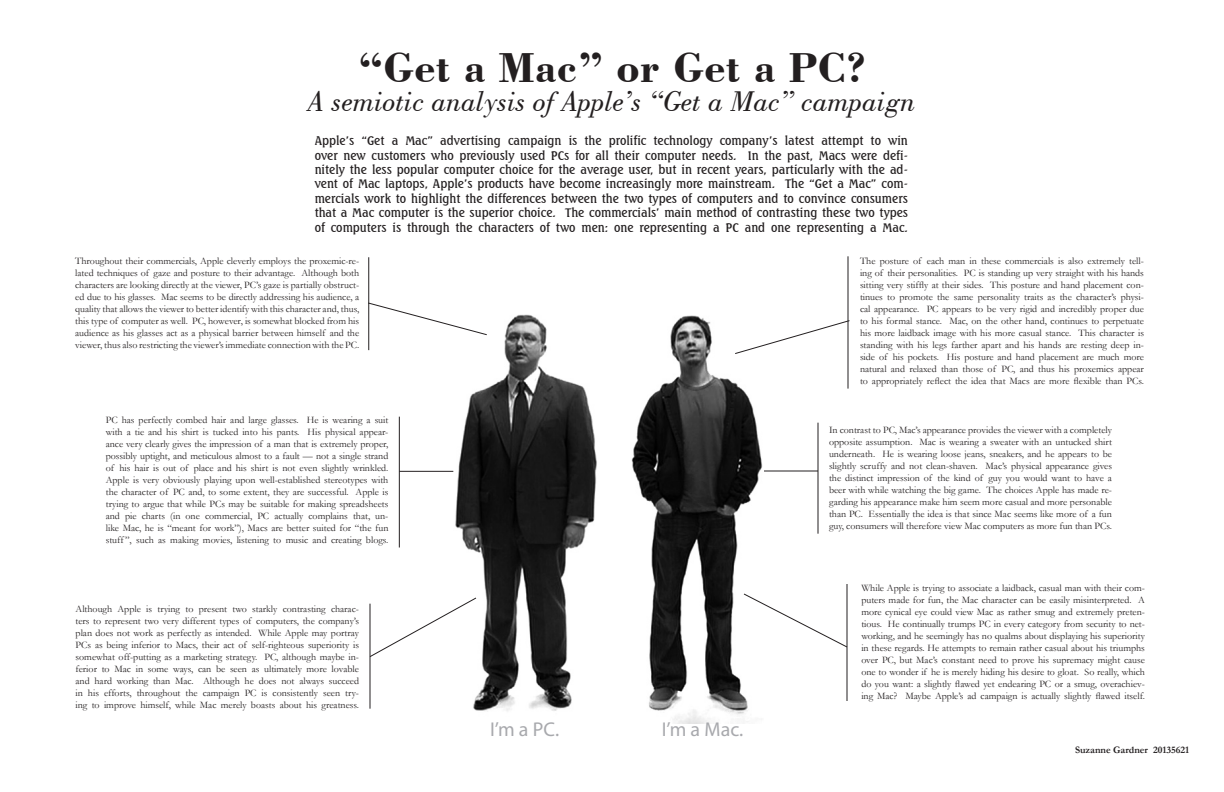
<style>
.page{position:relative;width:1224px;height:792px;background:#fff}
.page>*{position:absolute;margin:0;border:0;box-sizing:border-box;transform-origin:0 0}
.t1{font:700 44px "Bodoni BT";color:#231f20}
.t2{font:italic 30px "Bodoni BT";color:#231f20}
.t3{font:20px "Myriad Pro";color:#a8a9ad}
.t4{font:500 12px/14.4px "Seagull BT";color:#231f20;text-align:justify}
.t5{font:10px/12px "Garamond";color:#231f20;text-align:justify}
.t6{font:700 10px "Garamond";color:#231f20}
</style>
<div class="page">
<img style="left:453px;top:314px;width:144px;height:397px">
<img style="left:631px;top:315px;width:132px;height:408px">
<hr style="left:368px;top:257px;width:1px;height:93px;background:#231f20">
<hr style="left:399px;top:417px;width:1px;height:131px;background:#231f20">
<hr style="left:399px;top:471px;width:54px;height:1px;background:#231f20">
<hr style="left:818px;top:423px;width:1px;height:111px;background:#231f20">
<hr style="left:764px;top:470px;width:54px;height:2px;background:#231f20">
<hr style="left:370px;top:604px;width:1px;height:105px;background:#231f20">
<svg style="left:369px;top:597px;width:108px;height:61px"></svg>
<svg style="left:368px;top:302px;width:120px;height:34px"></svg>
<svg style="left:734px;top:319px;width:116px;height:36px"></svg>
<hr style="left:848px;top:256px;width:1px;height:133px;background:#231f20">
<svg style="left:743px;top:593px;width:103px;height:55px"></svg>
<hr style="left:846px;top:584px;width:2px;height:117px;background:#231f20">
<p class="t1" style="left:358px;top:41px;width:509px">“Get a Mac” or Get a PC?</p>
<p class="t2" style="left:308px;top:83px;width:609px">A semiotic analysis of Apple’s “Get a Mac” campaign</p>
<p class="t4" style="left:315px;top:133px;width:595px">Apple’s “Get a Mac” advertising campaign is the prolific technology company’s latest attempt to win over new customers who previously used PCs for all their computer needs. In the past, Macs were defi&shy;nitely the less popular computer choice for the average user, but in recent years, particularly with the ad&shy;vent of Mac laptops, Apple’s products have become increasingly more mainstream. The “Get a Mac” com&shy;mercials work to highlight the differences between the two types of computers and to convince consumers that a Mac computer is the superior choice. The commercials’ main method of contrasting these two types of computers is through the characters of two men: one representing a PC and one representing a Mac.</p>
<p class="t5" style="left:75px;top:254px;width:286px">Throughout their commercials, Apple cleverly employs the proxemic-re&shy;lated techniques of gaze and posture to their advantage. Although both characters are looking directly at the viewer, PC’s gaze is partially obstruct&shy;ed due to his glasses. Mac seems to be directly addressing his audience, a quality that allows the viewer to better identify with this character and, thus, this type of computer as well. PC, however, is somewhat blocked from his audience as his glasses act as a physical barrier between himself and the viewer, thus also restricting the viewer’s immediate connection with the PC.</p>
<p class="t5" style="left:860px;top:255px;width:286px">The posture of each man in these commercials is also extremely tell&shy;ing of their personalities. PC is standing up very straight with his hands sitting very stiffly at their sides. This posture and hand placement con&shy;tinues to promote the same personality traits as the character’s physi&shy;cal appearance. PC appears to be very rigid and incredibly proper due to his formal stance. Mac, on the other hand, continues to perpetuate his more laidback image with his more casual stance. This character is standing with his legs farther apart and his hands are resting deep in&shy;side of his pockets. His posture and hand placement are much more natural and relaxed than those of PC, and thus his proxemics appear to appropriately reflect the idea that Macs are more flexible than PCs.</p>
<p class="t5" style="left:106px;top:414px;width:284px">PC has perfectly combed hair and large glasses. He is wearing a suit with a tie and his shirt is tucked into his pants. His physical appear&shy;ance very clearly gives the impression of a man that is extremely proper, possibly uptight, and meticulous almost to a fault — not a single strand of his hair is out of place and his shirt is not even slightly wrinkled.<br>Apple is very obviously playing upon well-established stereotypes with the character of PC and, to some extent, they are successful. Apple is trying to argue that while PCs may be suitable for making spreadsheets and pie charts (in one commercial, PC actually complains that, un&shy;like Mac, he is “meant for work”), Macs are better suited for “the fun stuff ”, such as making movies, listening to music and creating blogs.</p>
<p class="t5" style="left:829px;top:423px;width:285px">In contrast to PC, Mac’s appearance provides the viewer with a completely opposite assumption. Mac is wearing a sweater with an untucked shirt underneath. He is wearing loose jeans, sneakers, and he appears to be slightly scruffy and not clean-shaven. Mac’s physical appearance gives the distinct impression of the kind of guy you would want to have a beer with while watching the big game. The choices Apple has made re&shy;garding his appearance make him seem more casual and more personable than PC. Essentially the idea is that since Mac seems like more of a fun guy, consumers will therefore view Mac computers as more fun than PCs.</p>
<p class="t5" style="left:76px;top:602px;width:285px">Although Apple is trying to present two starkly contrasting charac&shy;ters to represent two very different types of computers, the company’s plan does not work as perfectly as intended. While Apple may portray PCs as being inferior to Macs, their act of self-righteous superiority is somewhat off-putting as a marketing strategy. PC, although maybe in&shy;ferior to Mac in some ways, can be seen as ultimately more lovable and hard working than Mac. Although he does not always succeed in his efforts, throughout the campaign PC is consistently seen try&shy;ing to improve himself, while Mac merely boasts about his greatness.</p>
<p class="t3" style="left:490px;top:717px;width:71px">I’m a PC.</p>
<p class="t3" style="left:662px;top:717px;width:83px">I’m a Mac.</p>
<p class="t5" style="left:861px;top:581px;width:285px">While Apple is trying to associate a laidback, casual man with their com&shy;puters made for fun, the Mac character can be easily misinterpreted. A more cynical eye could view Mac as rather smug and extremely preten&shy;tious. He continually trumps PC in every category from security to net&shy;working, and he seemingly has no qualms about displaying his superiority in these regards. He attempts to remain rather casual about his triumphs over PC, but Mac’s constant need to prove his supremacy might cause one to wonder if he is merely hiding his desire to gloat. So really, which do you want: a slightly flawed yet endearing PC or a smug, overachiev&shy;ing Mac? Maybe Apple’s ad campaign is actually slightly flawed itself.</p>
<p class="t6" style="left:1075px;top:743px;width:116px">Suzanne Gardner 20135621</p>
</div>
